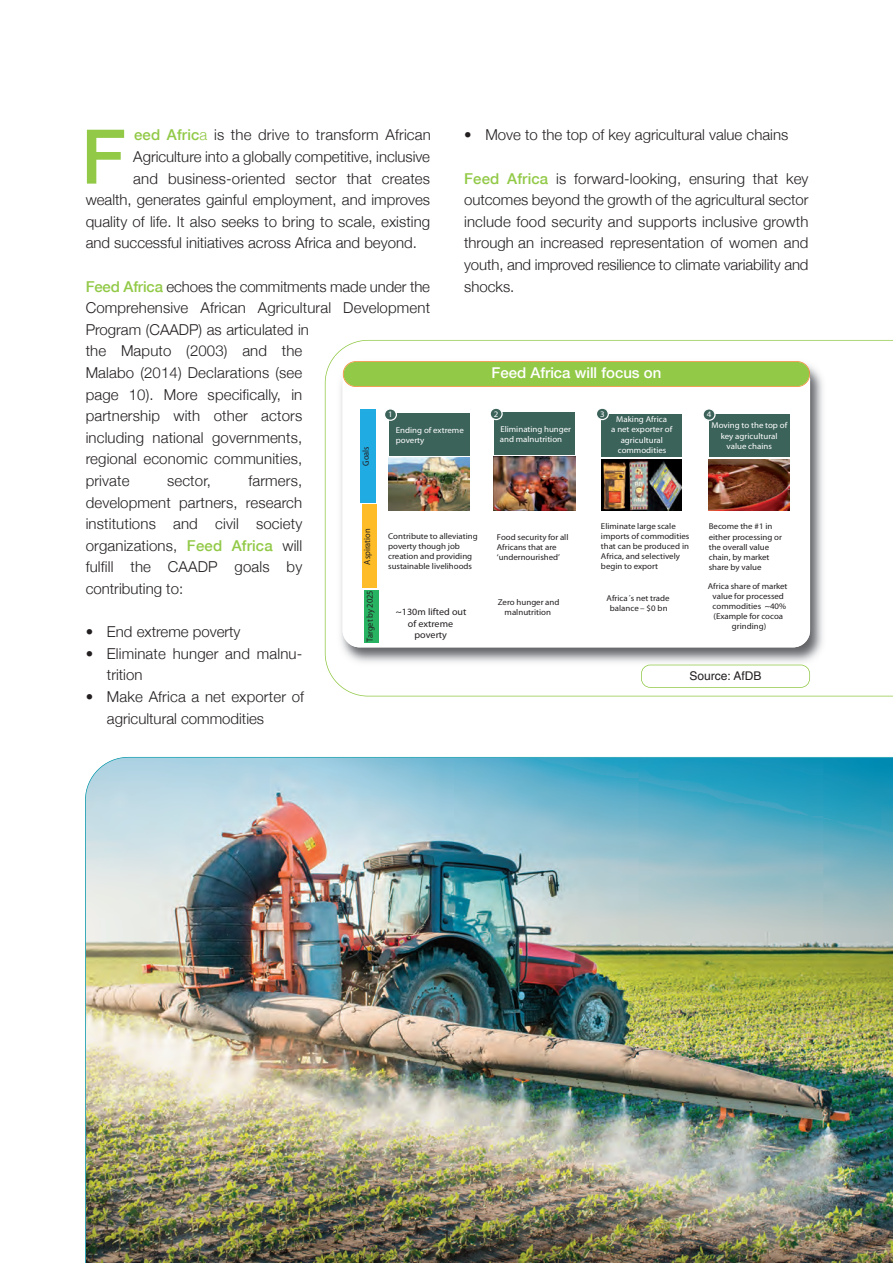
<style>
.page{position:relative;width:893px;height:1263px;background:#fff}
.page>*{position:absolute;margin:0;border:0;box-sizing:border-box;transform-origin:0 0}
.t1{font:500 75.45px "Helvetica Neue";color:#92c947}
.t2{font:300 15px/21.6px "Helvetica Neue";color:#231f20}
.t3{font:500 15px "Helvetica Neue";color:#fff}
.t4{font:15px "Helvetica";color:#231f20}
.t5{font:12px "Helvetica";color:#231f20}
.t6{font:700 9.6px/11.6px "Calibri";color:#231f20;text-align:center;scale:1.05 1}
.t7{font:700 8.85px "Calibri";color:#231f20;scale:.95 1}
.t8{font:700 8.4px/10.1px "Calibri";color:#231f20;text-align:center;scale:1.05 1}
.t9{font:8.4px/10.1px "Calibri";color:#231f20;scale:1.05 1}
.t10{font:700 8.4px/10.1px "Calibri";color:#fff;scale:1.05 1}
.s1{font-weight:500;color:#92c947}
.s2{color:#92c947}
.s3{font-weight:700}
.s4{font-weight:400}
</style>
<div class="page">
<img style="left:85px;top:757px;width:808px;height:506px">
<svg style="left:325px;top:340px;width:568px;height:356px"></svg>
<img style="left:336px;top:356px;width:493px;height:311px">
<div style="left:343px;top:363px;width:467px;height:284px;background:#fff;border-radius:17px"></div>
<div style="left:389px;top:413px;width:80px;height:43px;background:#3c635a"></div>
<div style="left:494px;top:412px;width:80px;height:43px;background:#3c635a"></div>
<div style="left:601px;top:414px;width:81px;height:42px;background:#3c635a"></div>
<div style="left:709px;top:414px;width:80px;height:43px;background:#3c635a"></div>
<div style="left:364px;top:590px;width:15px;height:52px;background:#28b363"></div>
<div style="left:362px;top:504px;width:14px;height:84px;background:#fdbc28"></div>
<div style="left:361px;top:409px;width:15px;height:94px;background:#20ace3"></div>
<svg style="left:385px;top:409px;width:12px;height:12px"></svg>
<svg style="left:490px;top:408px;width:13px;height:12px"></svg>
<svg style="left:597px;top:408px;width:12px;height:12px"></svg>
<svg style="left:703px;top:409px;width:13px;height:12px"></svg>
<img style="left:388px;top:457px;width:81px;height:53px">
<img style="left:494px;top:456px;width:81px;height:54px">
<img style="left:709px;top:459px;width:80px;height:51px">
<img style="left:601px;top:459px;width:81px;height:51px">
<div style="left:344px;top:362px;width:465px;height:24px;background:#92c947;border-radius:12px"></div>
<div style="left:343px;top:361px;width:467px;height:26px;border:2px solid #f2882f;border-radius:13px"></div>
<div style="left:641px;top:665px;width:169px;height:23px;border:2px solid #92c947;border-radius:9px"></div>
<h1 class="t1" style="left:81px;top:110px;width:46px">F</h1>
<p class="t2" style="left:134px;top:124px;width:298px"><span class="s1">eed Afric</span><span class="s2">a</span> is the drive to transform African</p>
<p class="t2" style="left:464px;top:124px;width:326px">• Move to the top of key agricultural value chains</p>
<p class="t2" style="left:464px;top:167px;width:346px;text-align:justify"><span class="s1">Feed Africa</span> is forward-looking, ensuring that key outcomes beyond the growth of the agricultural sector include food security and supports inclusive growth through an increased representation of women and youth, and improved resilience to climate variability and shocks.</p>
<p class="t2" style="left:133px;top:146px;width:298px">Agriculture into a globally competitive, inclusive</p>
<p class="t2" style="left:133px;top:167px;width:298px">and business-oriented sector that creates</p>
<p class="t2" style="left:86px;top:189px;width:346px">wealth, generates gainful employment, and improves</p>
<p class="t2" style="left:86px;top:210px;width:346px">quality of life. It also seeks to bring to scale, existing</p>
<p class="t2" style="left:86px;top:232px;width:333px">and successful initiatives across Africa and beyond.</p>
<p class="t2" style="left:86px;top:275px;width:346px"><span class="s1">Feed Africa</span> echoes the commitments made under the Comprehensive African Agricultural Development Program (CAADP) as articulated in<br>the Maputo (2003) and the<br>Malabo (2014) Declarations (see<br>page 10). More specifically, in<br>partnership with other actors<br>including national governments,<br>regional economic communities,<br>private</p>
<p class="t3" style="left:491px;top:367px;width:171px">Feed Africa will focus on</p>
<p class="t10" style="left:388px;top:410px;width:6px">1</p>
<p class="t10" style="left:494px;top:409px;width:6px">2</p>
<p class="t10" style="left:600px;top:409px;width:6px">3</p>
<p class="t10" style="left:707px;top:410px;width:6px">4</p>
<p class="t10" style="left:396px;top:425px;width:66px">Ending of extreme poverty</p>
<p class="t10" style="left:500px;top:424px;width:69px">Eliminating hunger and malnutrition</p>
<p class="t10" style="left:611px;top:415px;width:60px;text-align:center">Making Africa<br>a net exporter of agricultural commodities</p>
<p class="t10" style="left:712px;top:421px;width:74px;text-align:center">Moving to the top of key agricultural value chains</p>
<p class="t7" style="left:362px;top:466px;width:22px;rotate:-90deg">Goals</p>
<p class="t2" style="left:86px;top:470px;width:218px;text-align:justify;text-indent:163px">farmers, development partners, research institutions and civil society organizations, <span class="s1">Feed Africa</span> will fulfill the CAADP goals by contributing to:</p>
<p class="t2" style="left:86px;top:621px;width:156px">• End extreme poverty</p>
<p class="t2" style="left:107px;top:642px;width:197px;text-indent:-21px">• Eliminate hunger and malnu&shy;trition</p>
<p class="t2" style="left:107px;top:686px;width:199px;text-indent:-21px">• Make Africa a net exporter of agricultural commodities</p>
<p class="t2" style="left:167px;top:470px;width:45px">sector,</p>
<p class="t7" style="left:364px;top:565px;width:39px;rotate:-90deg">Aspiration</p>
<p class="t9" style="left:388px;top:531px;width:87px"><span class="s3">Contribute to alleviating poverty</span> though job creation and providing sustainable livelihoods</p>
<p class="t9" style="left:497px;top:532px;width:70px"><span class="s3">Food security</span> for all<br>Africans that are ‘undernourished’</p>
<p class="t8" style="left:601px;top:522px;width:86px;text-align:left">Eliminate large scale imports <span class="s4">of commodities that can be produced in<br>Africa, and</span> selectively begin to export</p>
<p class="t9" style="left:709px;top:522px;width:71px">Become the #1 in either processing or the overall value chain, by market share by value</p>
<p class="t8" style="left:708px;top:582px;width:78px">Africa share of market value for processed commodities ~40% (Example for cocoa grinding)</p>
<p class="t7" style="left:366px;top:642px;width:55px;rotate:-90deg">Target by 2025</p>
<p class="t8" style="left:498px;top:598px;width:60px">Zero hunger and malnutrition</p>
<p class="t8" style="left:607px;top:594px;width:62px">Africa´s net trade balance – $0 bn</p>
<p class="t6" style="left:396px;top:607px;width:69px">~130m lifted out of extreme poverty</p>
<p class="t5" style="left:689px;top:672px;width:73px">Source: AfDB</p>
<p class="t4" style="left:442px;top:1230px;width:10px">1</p>
</div>
